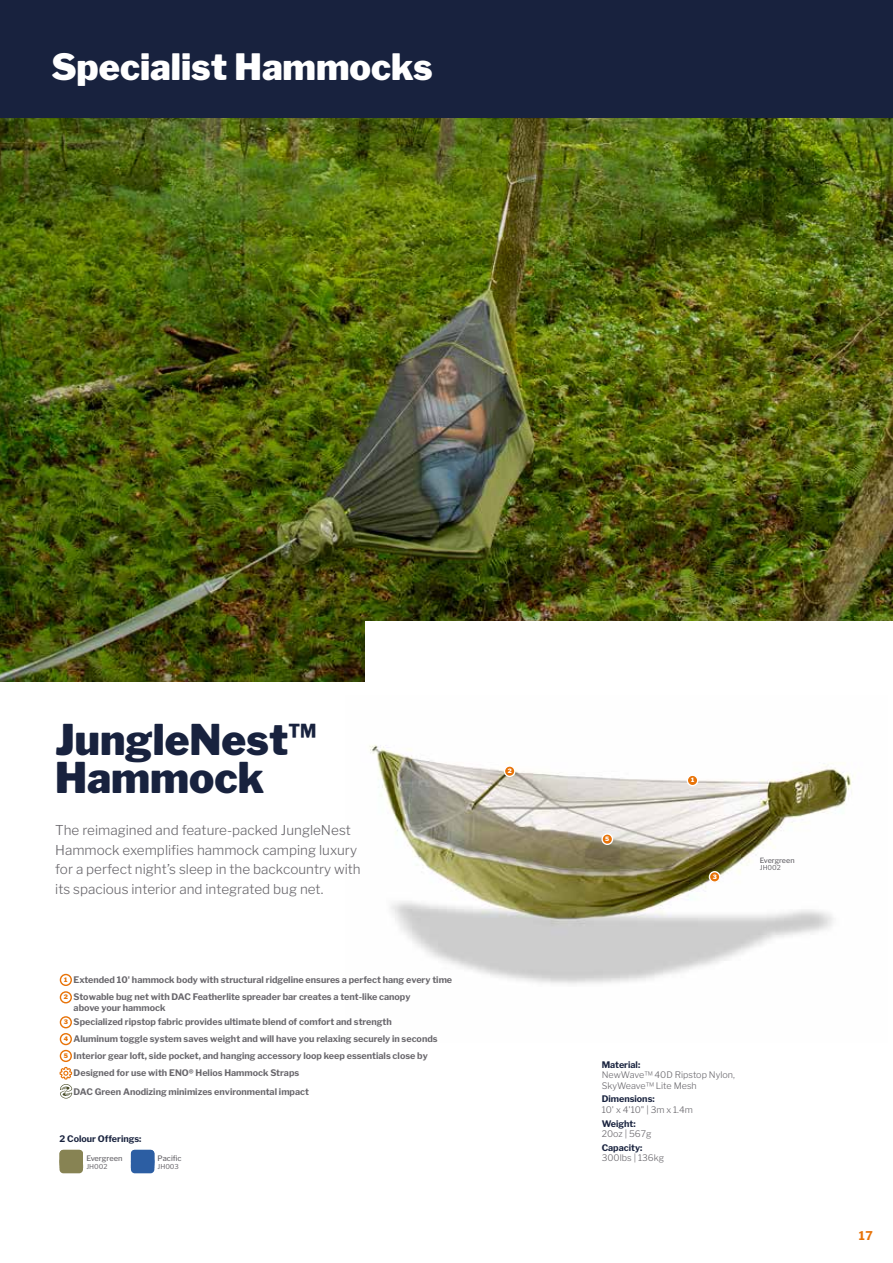
<style>
.page{position:relative;width:893px;height:1263px;background:#fff}
.page>*{position:absolute;margin:0;border:0;box-sizing:border-box;transform-origin:0 0}
.t1{font:900 42px/37.5px "Libre Franklin";color:#18223e}
.t2{font:900 36px "Libre Franklin";color:#fff}
.t3{font:300 13.5px/19.5px "Libre Franklin";color:#69676c}
.t4{font:700 12px "Libre Franklin";color:#e87308}
.t5{font:700 9px/17.1px "Libre Franklin";color:#69676c}
.t6{font:300 9px/10.5px "Libre Franklin";color:#69676c}
.t7{font:700 9px "Libre Franklin";color:#18223e}
.t8{font:500 7.5px "Libre Franklin";color:#69676c}
.t9{font:500 7.2px "Libre Franklin";color:#69676c}
.t10{font:6.75px "Libre Franklin";color:#69676c}
.t11{font:900 6.15px "Libre Franklin";color:#e87308}
.t12{font:900 6px "Libre Franklin";color:#fff}
</style>
<div class="page">
<img style="left:0;top:118px;width:893px;height:564px">
<div style="left:366px;top:621px;width:527px;height:291px;background:#fff"></div>
<img style="left:369px;top:745px;width:482px;height:239px">
<svg style="left:687px;top:775px;width:11px;height:11px"></svg>
<div style="left:687px;top:774px;width:11px;height:12px;border:1px solid #fff;border-radius:50%"></div>
<svg style="left:504px;top:766px;width:11px;height:10px"></svg>
<div style="left:504px;top:765px;width:12px;height:12px;border:1px solid #fff;border-radius:50%"></div>
<div style="left:709px;top:872px;width:11px;height:10px;background:#e87308;border-radius:50%"></div>
<div style="left:709px;top:871px;width:11px;height:12px;border:1px solid #fff;border-radius:50%"></div>
<svg style="left:602px;top:834px;width:10px;height:10px"></svg>
<div style="left:601px;top:833px;width:12px;height:12px;border:1px solid #fff;border-radius:50%"></div>
<div style="left:0;top:0;width:893px;height:118px;background:#18223e"></div>
<svg style="left:60px;top:1150px;width:23px;height:23px"></svg>
<div style="left:60px;top:1154px;width:23px;height:15px;background:#878353;border-radius:7px"></div>
<svg style="left:131px;top:1150px;width:23px;height:23px"></svg>
<div style="left:131px;top:1154px;width:23px;height:15px;background:#2c5ea3;border-radius:7px"></div>
<div style="left:60px;top:974px;width:12px;height:12px;border:1px solid #e87308;border-radius:50%"></div>
<div style="left:60px;top:991px;width:12px;height:12px;border:1px solid #e87308;border-radius:50%"></div>
<div style="left:60px;top:1016px;width:12px;height:12px;border:1px solid #e87308;border-radius:50%"></div>
<div style="left:60px;top:1033px;width:12px;height:12px;border:1px solid #e87308;border-radius:50%"></div>
<div style="left:60px;top:1050px;width:12px;height:12px;border:1px solid #e87308;border-radius:50%"></div>
<svg style="left:59px;top:1066px;width:14px;height:32px"></svg>
<h2 class="t2" style="left:51px;top:45px;width:383px">Specialist Hammocks</h2>
<h1 class="t1" style="left:55px;top:721px;width:235px">JungleNest<br>Hammock</h1>
<h3 class="t3" style="left:55px;top:821px;width:307px">The reimagined and feature-packed JungleNest Hammock exemplifies hammock camping luxury for a perfect night’s sleep in the backcountry with its spacious interior and integrated bug net.</h3>
<p class="t5" style="left:74px;top:971px;width:380px">Extended 10' hammock body with structural ridgeline ensures a perfect hang every time<br>Stowable bug net with DAC Featherlite spreader bar creates a tent-like canopy</p>
<p class="t5" style="left:74px;top:1001px;width:320px;line-height:14.1px">above your hammock<br>Specialized ripstop fabric provides ultimate blend of comfort and strength</p>
<p class="t5" style="left:74px;top:1030px;width:365px">Aluminum toggle system saves weight and will have you relaxing securely in seconds<br>Interior gear loft, side pocket, and hanging accessory loop keep essentials close by<br>Designed for use with ENO® Helios Hammock Straps</p>
<p class="t11" style="left:64px;top:976px;width:5px">1</p>
<p class="t11" style="left:64px;top:993px;width:6px">2</p>
<p class="t11" style="left:64px;top:1018px;width:6px">3</p>
<p class="t11" style="left:64px;top:1035px;width:6px">4</p>
<p class="t11" style="left:64px;top:1052px;width:6px">5</p>
<p class="t5" style="left:74px;top:1083px;width:237px">DAC Green Anodizing minimizes environmental impact</p>
<p class="t7" style="left:60px;top:1133px;width:83px">2 Colour Offerings:</p>
<p class="t8" style="left:86px;top:1154px;width:38px">Evergreen</p>
<p class="t10" style="left:86px;top:1162px;width:23px">JH002</p>
<p class="t8" style="left:158px;top:1154px;width:26px">Pacific</p>
<p class="t10" style="left:158px;top:1162px;width:23px">JH003</p>
<p class="t12" style="left:508px;top:767px;width:6px">2</p>
<p class="t12" style="left:605px;top:835px;width:6px">5</p>
<p class="t12" style="left:691px;top:777px;width:5px">1</p>
<p class="t12" style="left:713px;top:873px;width:6px">3</p>
<p class="t9" style="left:760px;top:856px;width:36px">Evergreen</p>
<p class="t10" style="left:760px;top:864px;width:23px">JH002</p>
<p class="t7" style="left:602px;top:1059px;width:40px">Material:</p>
<p class="t6" style="left:602px;top:1069px;width:135px">NewWave™ 40D Ripstop Nylon,<br>SkyWeave™ Lite Mesh</p>
<p class="t7" style="left:602px;top:1094px;width:54px">Dimensions:</p>
<p class="t6" style="left:602px;top:1104px;width:93px">10' x 4'10" | 3m x 1.4m</p>
<p class="t7" style="left:602px;top:1118px;width:35px">Weight:</p>
<p class="t6" style="left:602px;top:1128px;width:51px">20oz | 567g</p>
<p class="t7" style="left:602px;top:1142px;width:42px">Capacity:</p>
<p class="t6" style="left:602px;top:1153px;width:64px">300lbs | 136kg</p>
<h3 class="t4" style="left:859px;top:1229px;width:16px">17</h3>
</div>
